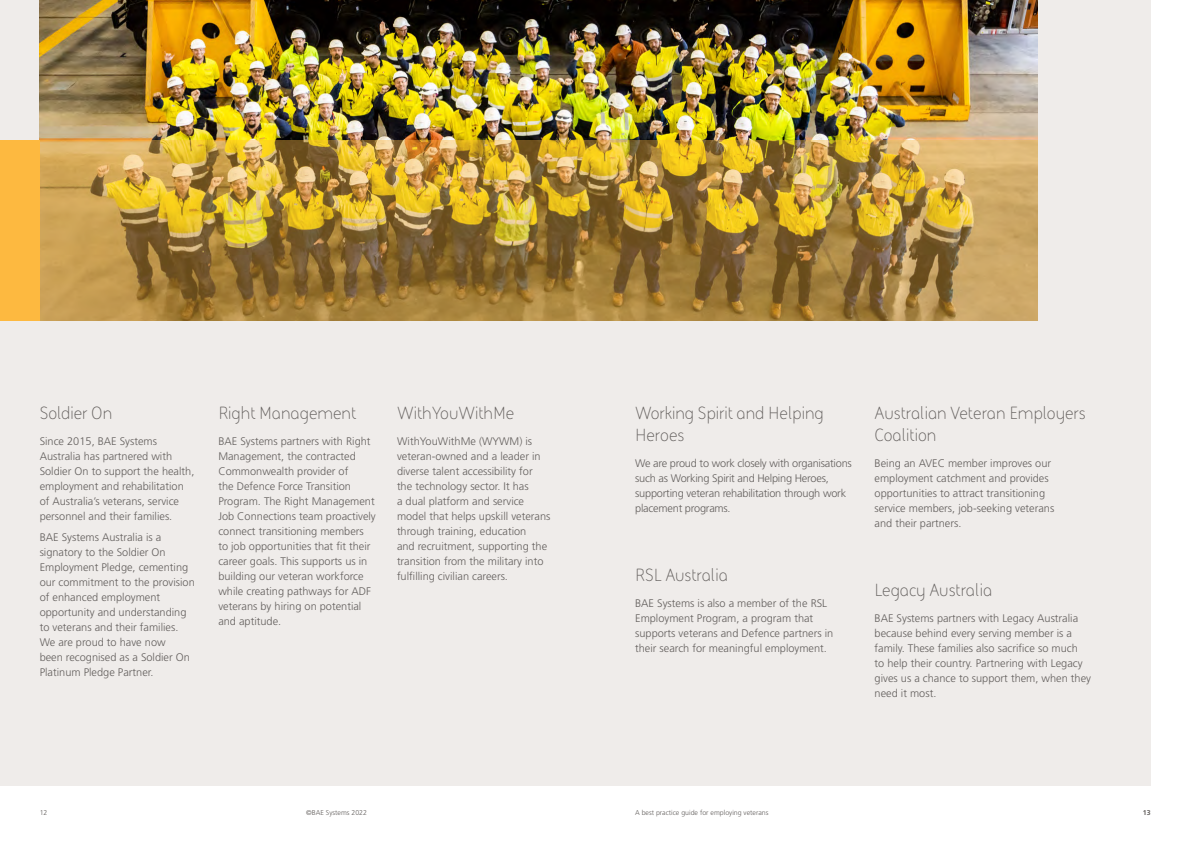
<style>
.page{position:relative;width:1191px;height:842px;background:#fff}
.page>*{position:absolute;margin:0;border:0;box-sizing:border-box;transform-origin:0 0}
.t1{font:18px/22px "BAE Systems";color:#635f5d}
.t2{font:300 11px/15px "Frutiger LT Std";color:#635f5d}
.t3{font:300 11px/15px "Frutiger LT Std";letter-spacing:-.02em;color:#635f5d}
.t4{font:300 7px "Frutiger LT Std";color:#635f5d}
.t5{font:700 7px "Frutiger LT Std";color:#635f5d}
</style>
<div class="page">
<div style="left:0;top:0;width:1150px;height:786px;background:#ece9e6"></div>
<img style="left:40px;top:0;width:997px;height:140px">
<img style="left:0;top:140px;width:1037px;height:180px">
<h1 class="t1" style="left:40px;top:401px;width:74px">Soldier On</h1>
<p class="t2" style="left:40px;top:434px;width:156px">Since 2015, BAE Systems<br>Australia has partnered with<br>Soldier On to support the health, employment and rehabilitation of Australia’s veterans, service personnel and their families.</p>
<p class="t2" style="left:40px;top:529px;width:157px">BAE Systems Australia is a signatory to the Soldier On<br>Employment Pledge, cementing our commitment to the provision of enhanced employment opportunity and understanding to veterans and their families.<br>We are proud to have now<br>been recognised as a Soldier On<br>Platinum Pledge Partner.</p>
<h1 class="t1" style="left:218px;top:401px;width:139px">Right Management</h1>
<p class="t2" style="left:218px;top:434px;width:159px">BAE Systems partners with Right<br>Management, the contracted<br>Commonwealth provider of<br>the Defence Force Transition<br>Program. The Right Management<br>Job Connections team proactively connect transitioning members to job opportunities that fit their career goals. This supports us in building our veteran workforce while creating pathways for ADF veterans by hiring on potential and aptitude.</p>
<h1 class="t1" style="left:397px;top:401px;width:119px">WithYouWithMe</h1>
<p class="t2" style="left:397px;top:434px;width:155px">WithYouWithMe (WYWM) is veteran-owned and a leader in diverse talent accessibility for the technology sector. It has<br>a dual platform and service model that helps upskill veterans through training, education<br>and recruitment, supporting the transition from the military into fulfilling civilian careers.</p>
<h1 class="t1" style="left:635px;top:401px;width:190px">Working Spirit and Helping<br>Heroes</h1>
<p class="t3" style="left:635px;top:456px;width:218px">We are proud to work closely with organisations such as Working Spirit and Helping Heroes, supporting veteran rehabilitation through work placement programs.</p>
<h1 class="t1" style="left:635px;top:563px;width:94px">RSL Australia</h1>
<p class="t2" style="left:635px;top:596px;width:200px">BAE Systems is also a member of the RSL Employment Program, a program that supports veterans and Defence partners in their search for meaningful employment.</p>
<h1 class="t1" style="left:874px;top:401px;width:213px">Australian Veteran Employers<br>Coalition</h1>
<p class="t2" style="left:874px;top:456px;width:181px">Being an AVEC member improves our employment catchment and provides opportunities to attract transitioning service members, job-seeking veterans and their partners.</p>
<h1 class="t1" style="left:874px;top:578px;width:119px">Legacy Australia</h1>
<p class="t2" style="left:874px;top:611px;width:218px">BAE Systems partners with Legacy Australia because behind every serving member is a family. These families also sacrifice so much<br>to help their country. Partnering with Legacy gives us a chance to support them, when they need it most.</p>
<p class="t4" style="left:40px;top:809px;width:9px">12</p>
<p class="t4" style="left:306px;top:809px;width:62px">©BAE Systems 2022</p>
<p class="t4" style="left:635px;top:809px;width:135px">A best practice guide for employing veterans</p>
<p class="t5" style="left:1142px;top:809px;width:9px">13</p>
</div>
